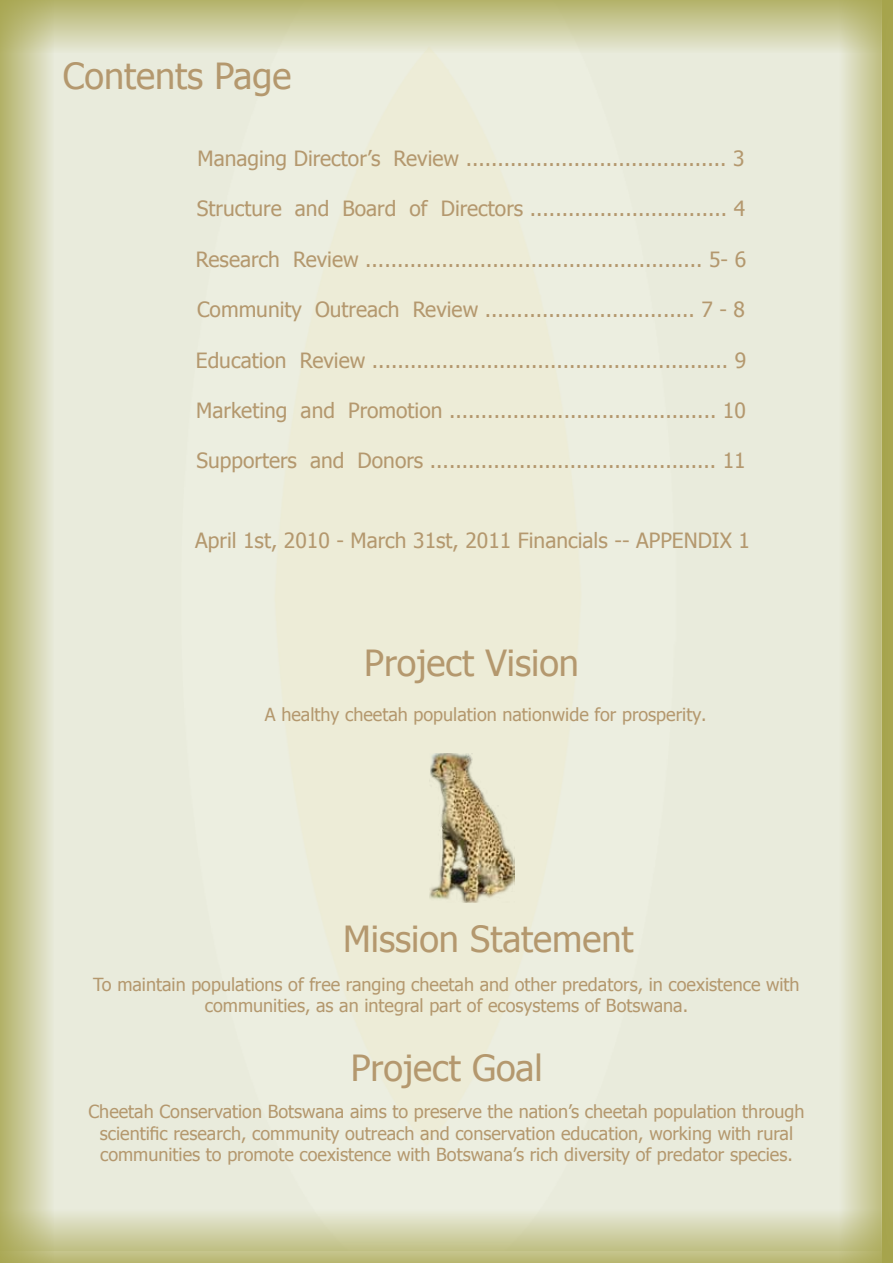
<style>
.page{position:relative;width:893px;height:1263px;background:#fff}
.page>*{position:absolute;margin:0;border:0;box-sizing:border-box;transform-origin:0 0}
.t1{font:36px "Tahoma";color:#b4986e}
.t2{font:21px "Tahoma";color:#b4986e}
.t3{font:18px/21.6px "Tahoma";color:#b4986e;text-align:center}
</style>
<div class="page">
<div style="left:54px;top:53px;width:785px;height:1156px;background:#ececdc"></div>
<div style="left:0;top:1209px;width:893px;height:54px;background:linear-gradient(to bottom,#e7e9d8,#b9b772)"></div>
<div style="left:0;top:0;width:893px;height:53px;background:linear-gradient(to bottom,#b3b269,#e8ead9)"></div>
<svg style="left:0;top:0;width:54px;height:1263px"></svg>
<svg style="left:839px;top:0;width:43px;height:1263px"></svg>
<div style="left:882px;top:0;width:11px;height:1263px;background:#a6a44c"></div>
<img style="left:429px;top:754px;width:85px;height:149px">
<h1 class="t1" style="left:63px;top:52px;width:230px">Contents Page</h1>
<p class="t2" style="left:197px;top:144px;width:549px">Managing Director’s Review ......................................... 3</p>
<p class="t2" style="left:197px;top:195px;width:550px">Structure and Board of Directors ............................... 4</p>
<p class="t2" style="left:196px;top:245px;width:552px">Research Review ..................................................... 5- 6</p>
<p class="t2" style="left:197px;top:295px;width:550px">Community Outreach Review ................................. 7 - 8</p>
<p class="t2" style="left:196px;top:346px;width:552px">Education Review ........................................................ 9</p>
<p class="t2" style="left:196px;top:396px;width:551px">Marketing and Promotion .......................................... 10</p>
<p class="t2" style="left:196px;top:447px;width:551px">Supporters and Donors ............................................. 11</p>
<p class="t2" style="left:195px;top:526px;width:556px">April 1st, 2010 - March 31st, 2011 Financials -- APPENDIX 1</p>
<h1 class="t1" style="left:364px;top:639px;width:216px">Project Vision</h1>
<p class="t3" style="left:265px;top:703px;width:443px">A healthy cheetah population nationwide for prosperity.</p>
<h1 class="t1" style="left:343px;top:915px;width:292px">Mission Statement</h1>
<p class="t3" style="left:93px;top:972px;width:708px">To maintain populations of free ranging cheetah and other predators, in coexistence with communities, as an integral part of ecosystems of Botswana.</p>
<h1 class="t1" style="left:351px;top:1043px;width:193px">Project Goal</h1>
<p class="t3" style="left:88px;top:1100px;width:717px">Cheetah Conservation Botswana aims to preserve the nation’s cheetah population through scientific research, community outreach and conservation education, working with rural communities to promote coexistence with Botswana’s rich diversity of predator species.</p>
</div>
